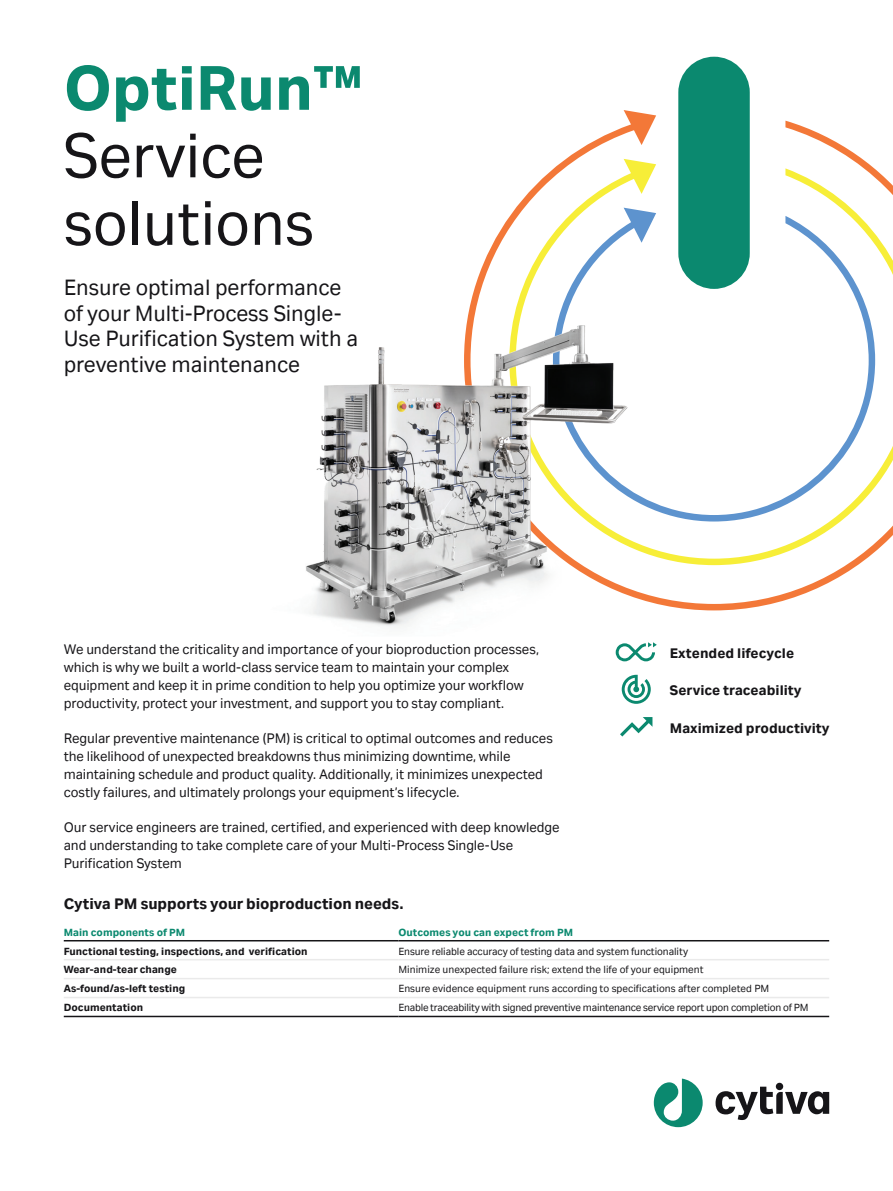
<style>
.page{position:relative;width:893px;height:1191px;background:#fff}
.page>*{position:absolute;margin:0;border:0;box-sizing:border-box;transform-origin:0 0}
.t1{font:67.5px/67.5px "Cytiva Aktiv";letter-spacing:-.005em;color:#161518}
.t2{font:700 67.5px "Cytiva Aktiv";letter-spacing:-.005em;color:#0b896f}
.t3{font:24px/25.5px "Cytiva Aktiv";letter-spacing:-.005em;color:#161518}
.t4{font:700 16.5px "Cytiva Aktiv";letter-spacing:-.005em;color:#161518}
.t5{font:15px/18px "Cytiva Aktiv";letter-spacing:-.01em;color:#161518}
.t6{font:700 15px "Cytiva Aktiv";color:#161518}
.t7{font:11.25px "Cytiva Aktiv";letter-spacing:-.01em;color:#161518}
.t8{font:700 11.25px "Cytiva Aktiv";color:#161518}
.t9{font:700 11.25px "Cytiva Aktiv";color:#0b896f}
</style>
<div class="page">
<div style="left:678px;top:57px;width:72px;height:232px;background:#0b896f;border-radius:36px"></div>
<svg style="left:470px;top:110px;width:423px;height:500px"></svg>
<svg style="left:616px;top:642px;width:41px;height:19px"></svg>
<svg style="left:622px;top:675px;width:29px;height:29px"></svg>
<svg style="left:620px;top:717px;width:32px;height:19px"></svg>
<svg style="left:64px;top:941px;width:765px;height:1px"></svg>
<hr style="left:64px;top:959px;width:334px;height:1px;background:#eaeaea">
<hr style="left:398px;top:959px;width:431px;height:1px;background:#eaeaea">
<hr style="left:64px;top:977px;width:334px;height:2px;background:#eaeaea">
<hr style="left:398px;top:977px;width:431px;height:2px;background:#eaeaea">
<hr style="left:64px;top:996px;width:334px;height:2px;background:#eaeaea">
<hr style="left:398px;top:996px;width:431px;height:2px;background:#eaeaea">
<hr style="left:64px;top:940px;width:334px;height:1px;background:#161518">
<hr style="left:398px;top:940px;width:431px;height:1px;background:#161518">
<hr style="left:64px;top:1015px;width:334px;height:2px;background:#161518">
<hr style="left:398px;top:1015px;width:431px;height:2px;background:#161518">
<img style="left:306px;top:304px;width:346px;height:323px">
<svg style="left:716px;top:1086px;width:113px;height:34px"></svg>
<div style="left:776px;top:1082px;width:7px;height:8px;background:#161518;border-radius:50%"></div>
<svg style="left:654px;top:1078px;width:49px;height:49px"></svg>
<h1 class="t2" style="left:64px;top:49px;width:300px">OptiRun™</h1>
<h1 class="t1" style="left:64px;top:121px;width:252px">Service solutions</h1>
<h2 class="t3" style="left:64px;top:274px;width:296px">Ensure optimal performance of your Multi-Process Single-<br>Use Purification System with a preventive maintenance</h2>
<p class="t5" style="left:64px;top:640px;width:477px">We understand the criticality and importance of your bioproduction processes, which is why we built a world-class service team to maintain your complex equipment and keep it in prime condition to help you optimize your workflow productivity, protect your investment, and support you to stay compliant.</p>
<p class="t5" style="left:64px;top:729px;width:491px">Regular preventive maintenance (PM) is critical to optimal outcomes and reduces the likelihood of unexpected breakdowns thus minimizing downtime, while maintaining schedule and product quality. Additionally, it minimizes unexpected costly failures, and ultimately prolongs your equipment’s lifecycle.</p>
<p class="t5" style="left:64px;top:818px;width:497px">Our service engineers are trained, certified, and experienced with deep knowledge and understanding to take complete care of your Multi-Process Single-Use<br>Purification System</p>
<p class="t6" style="left:670px;top:644px;width:126px">Extended lifecycle</p>
<p class="t6" style="left:670px;top:681px;width:133px">Service traceability</p>
<p class="t6" style="left:670px;top:719px;width:161px">Maximized productivity</p>
<p class="t4" style="left:64px;top:893px;width:341px">Cytiva PM supports your bioproduction needs.</p>
<p class="t9" style="left:64px;top:925px;width:123px">Main components of PM</p>
<p class="t9" style="left:398px;top:925px;width:176px">Outcomes you can expect from PM</p>
<p class="t8" style="left:64px;top:944px;width:245px">Functional testing, inspections, and verification</p>
<p class="t7" style="left:398px;top:945px;width:291px">Ensure reliable accuracy of testing data and system functionality</p>
<p class="t8" style="left:64px;top:963px;width:115px">Wear-and-tear change</p>
<p class="t7" style="left:398px;top:964px;width:307px">Minimize unexpected failure risk; extend the life of your equipment</p>
<p class="t8" style="left:64px;top:982px;width:123px">As-found/as-left testing</p>
<p class="t7" style="left:398px;top:982px;width:372px">Ensure evidence equipment runs according to specifications after completed PM</p>
<p class="t8" style="left:64px;top:1001px;width:81px">Documentation</p>
<p class="t7" style="left:398px;top:1001px;width:411px">Enable traceability with signed preventive maintenance service report upon completion of PM</p>
</div>
